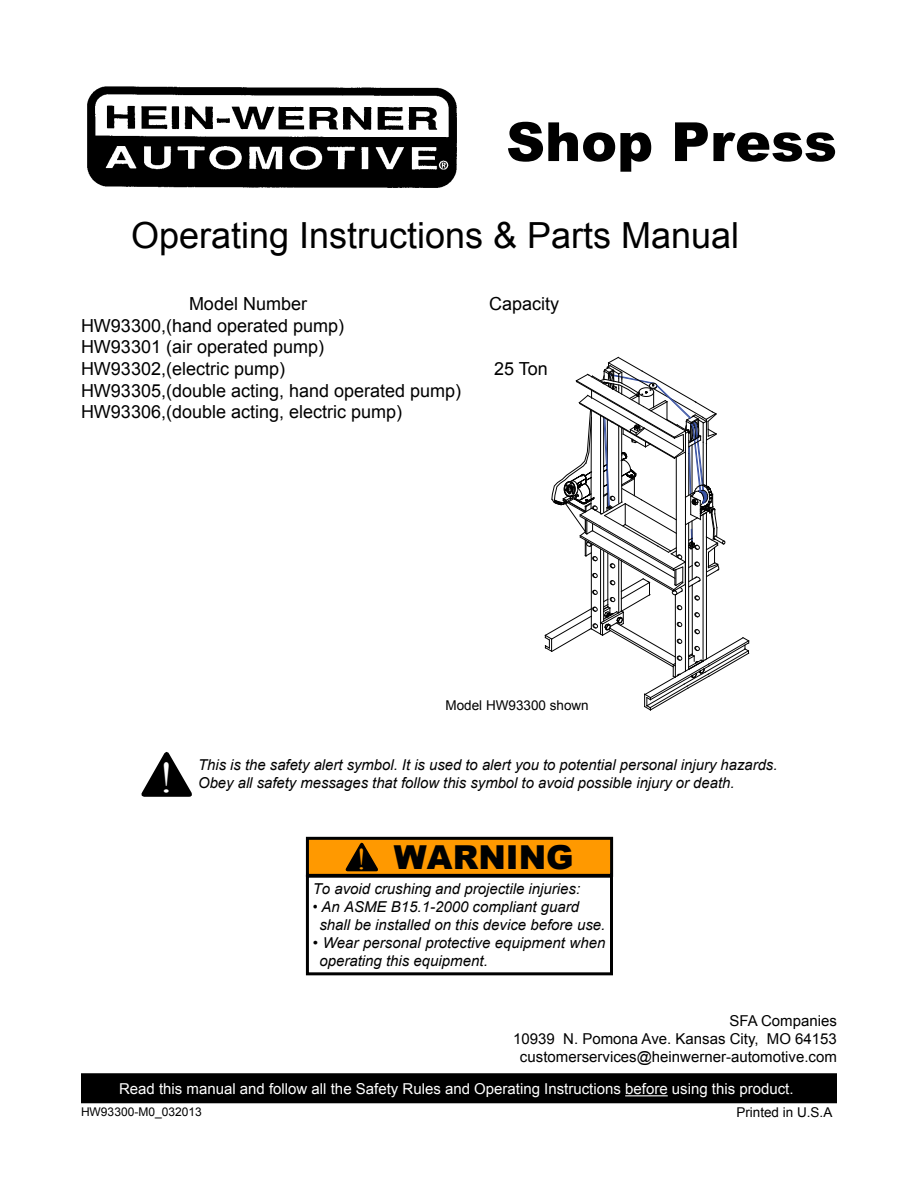
<style>
.page{position:relative;width:918px;height:1188px;background:#fff}
.page>*{position:absolute;margin:0;border:0;box-sizing:border-box;transform-origin:0 0}
.t1{font:900 54px "Arial";color:#000}
.t2{font:43.5px "Times New Roman";color:#fff}
.t3{font:36px "Arial";color:#000}
.t4{font:900 33px "Arial";color:#000}
.t5{font:18px/21.6px "Arial";color:#000}
.t6{font:italic 15px/18px "Arial";color:#000}
.t7{font:15px/18px "Arial";color:#000;text-align:right}
.t8{font:15px "Arial";color:#fff}
.t9{font:italic 15px/18px "Arial";color:#000;scale:.95 1}
.t10{font:13.5px "Arial";color:#000}
.t11{font:12px "Arial";color:#000}
.s1{font-family:"Times New Roman";font-weight:400;font-size:30px;color:#f90}
</style>
<div class="page">
<div style="left:82px;top:1074px;width:754px;height:29px;background:#000"></div>
<div style="left:81px;top:1073px;width:756px;height:30px;border:2px solid #000"></div>
<hr style="left:625px;top:1095px;width:43px;height:1px;background:#fff">
<svg style="left:545px;top:357px;width:204px;height:353px"></svg>
<img style="left:87px;top:86px;width:370px;height:102px">
<svg style="left:141px;top:752px;width:51px;height:45px"></svg>
<div style="left:307px;top:838px;width:305px;height:37px;background:#f90"></div>
<div style="left:306px;top:837px;width:307px;height:40px;border:3px solid #000"></div>
<div style="left:306px;top:875px;width:307px;height:100px;border:3px solid #000"></div>
<svg style="left:346px;top:842px;width:33px;height:32px"></svg>
<h1 class="t1" style="left:506px;top:103px;width:332px">Shop Press</h1>
<h3 class="t3" style="left:131px;top:212px;width:610px">Operating Instructions &amp; Parts Manual</h3>
<p class="t5" style="left:189px;top:293px;width:120px">Model Number</p>
<p class="t5" style="left:489px;top:293px;width:72px">Capacity</p>
<p class="t5" style="left:81px;top:315px;width:265px">HW93300,(hand operated pump)<br>HW93301 (air operated pump)<br>HW93302,(electric pump)</p>
<p class="t5" style="left:494px;top:358px;width:55px">25 Ton</p>
<p class="t5" style="left:81px;top:380px;width:382px">HW93305,(double acting, hand operated pump)<br>HW93306,(double acting, electric pump)</p>
<h2 class="t2" style="left:159px;top:749px;width:16px">!</h2>
<p class="t10" style="left:446px;top:697px;width:145px">Model HW93300 shown</p>
<p class="t6" style="left:198px;top:756px;width:581px">This is the safety alert symbol. It is used to alert you to potential personal injury hazards.</p>
<p class="t6" style="left:198px;top:774px;width:538px">Obey all safety messages that follow this symbol to avoid possible injury or death.</p>
<h3 class="t4" style="left:357px;top:833px;width:219px"><span class="s1">!</span> WARNING</h3>
<p class="t6" style="left:313px;top:880px;width:269px">To avoid crushing and projectile injuries:</p>
<p class="t9" style="left:319px;top:898px;width:303px;text-indent:-7px">• An ASME B15.1-2000 compliant guard shall be installed on this device before use.</p>
<p class="t6" style="left:319px;top:934px;width:288px;text-indent:-7px">• Wear personal protective equipment when operating this equipment.</p>
<p class="t7" style="left:513px;top:1012px;width:325px">SFA Companies<br>10939 N. Pomona Ave. Kansas City, MO 64153 customerservices@heinwerner-automotive.com</p>
<p class="t8" style="left:119px;top:1079px;width:676px">Read this manual and follow all the Safety Rules and Operating Instructions before using this product.</p>
<p class="t11" style="left:81px;top:1104px;width:122px">HW93300-M0_032013</p>
<p class="t10" style="left:736px;top:1103px;width:98px">Printed in U.S.A</p>
</div>
